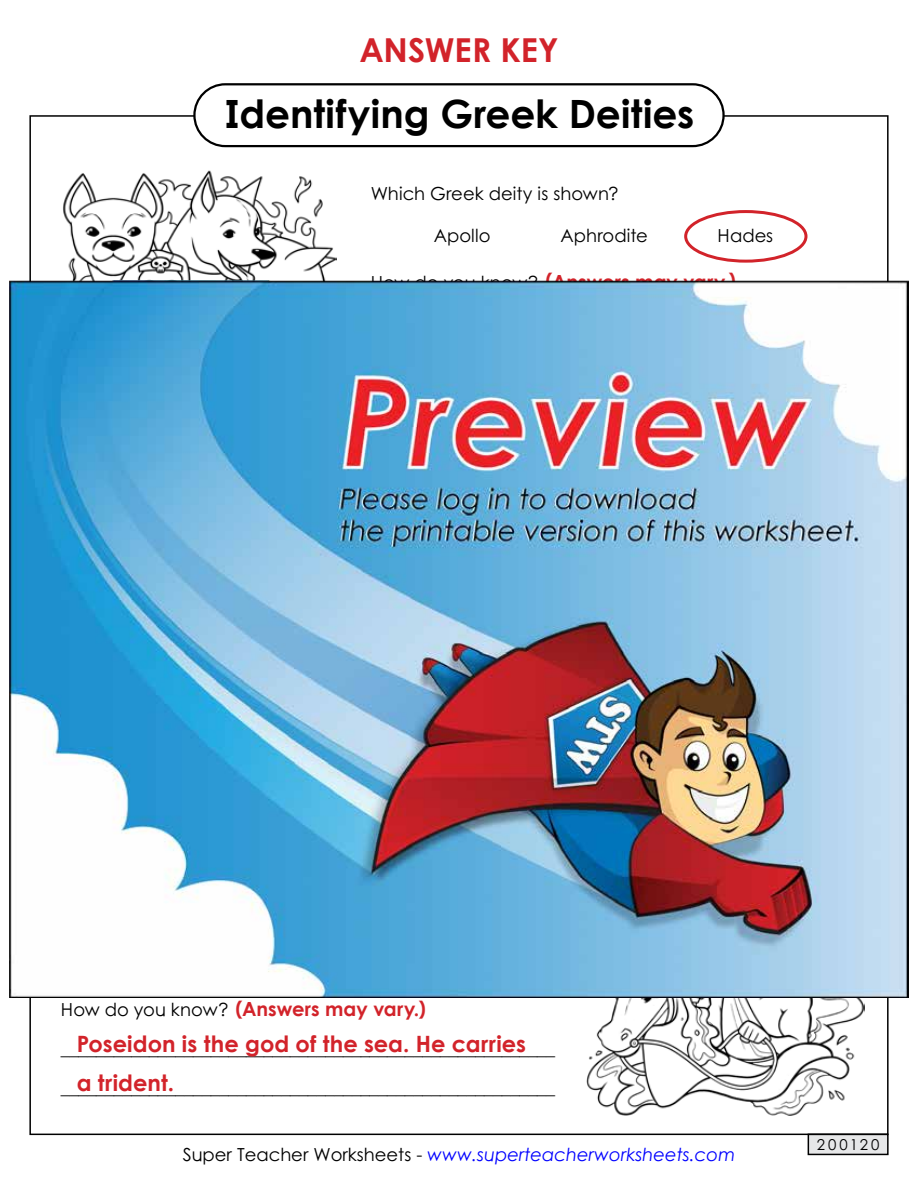
<style>
.page{position:relative;width:918px;height:1188px;background:#fff}
.page>*{position:absolute;margin:0;border:0;box-sizing:border-box;transform-origin:0 0}
.t1{font:700 39px "Century STW4";color:#000}
.t2{font:700 33px "Century STW4";letter-spacing:-.005em;color:#d2232a}
.t3{font:700 22.5px/39px "Century STW4";letter-spacing:.005em;color:#d2232a}
.t4{font:700 19.5px "Century STW4";letter-spacing:.005em;color:#d2232a}
.t5{font:18px/39px "Century STW4";color:#000}
.t6{font:italic 18px "Century STW4";color:#00f}
.t7{font:15px "Century STW4";letter-spacing:.2em;color:#000}
.s1{font-weight:400;font-size:18px;color:#000}
.s2{font-style:normal;color:#000}
</style>
<div class="page">
<div style="left:808px;top:1134px;width:80px;height:20px;background:#e6e7e8"></div>
<div style="left:808px;top:1134px;width:81px;height:21px;border:2px solid #000"></div>
<div style="left:193px;top:83px;width:532px;height:64px;border:2px solid #000;border-radius:31px"></div>
<img style="left:60px;top:170px;width:276px;height:111px">
<img style="left:586px;top:997px;width:278px;height:119px">
<div style="left:684px;top:210px;width:123px;height:53px;border:3px solid #d2232a;border-radius:50%"></div>
<img style="left:9px;top:281px;width:900px;height:716px">
<h2 class="t2" style="left:359px;top:25px;width:201px">ANSWER KEY</h2>
<h1 class="t1" style="left:224px;top:84px;width:472px">Identifying Greek Deities</h1>
<p class="t5" style="left:371px;top:174px;width:249px">Which Greek deity is shown?</p>
<p class="t5" style="left:434px;top:216px;width:59px">Apollo</p>
<p class="t5" style="left:561px;top:216px;width:89px">Aphrodite</p>
<p class="t5" style="left:718px;top:216px;width:57px">Hades</p>
<p class="t4" style="left:371px;top:267px;width:367px"><span class="s1">How do you know?</span> (Answers may vary.)</p>
<p class="t4" style="left:61px;top:994px;width:366px"><span class="s1">How do you know?</span> (Answers may vary.)</p>
<p class="t5" style="left:61px;top:1028px;width:496px">________________________________________________________ ________________________________________________________</p>
<p class="t3" style="left:77px;top:1023px;width:451px">Poseidon is the god of the sea. He carries a trident.</p>
<p class="t6" style="left:183px;top:1142px;width:554px"><span class="s2">Super Teacher Worksheets -</span> www.superteacherworksheets.com</p>
<p class="t7" style="left:817px;top:1134px;width:64px">200120</p>
</div>
